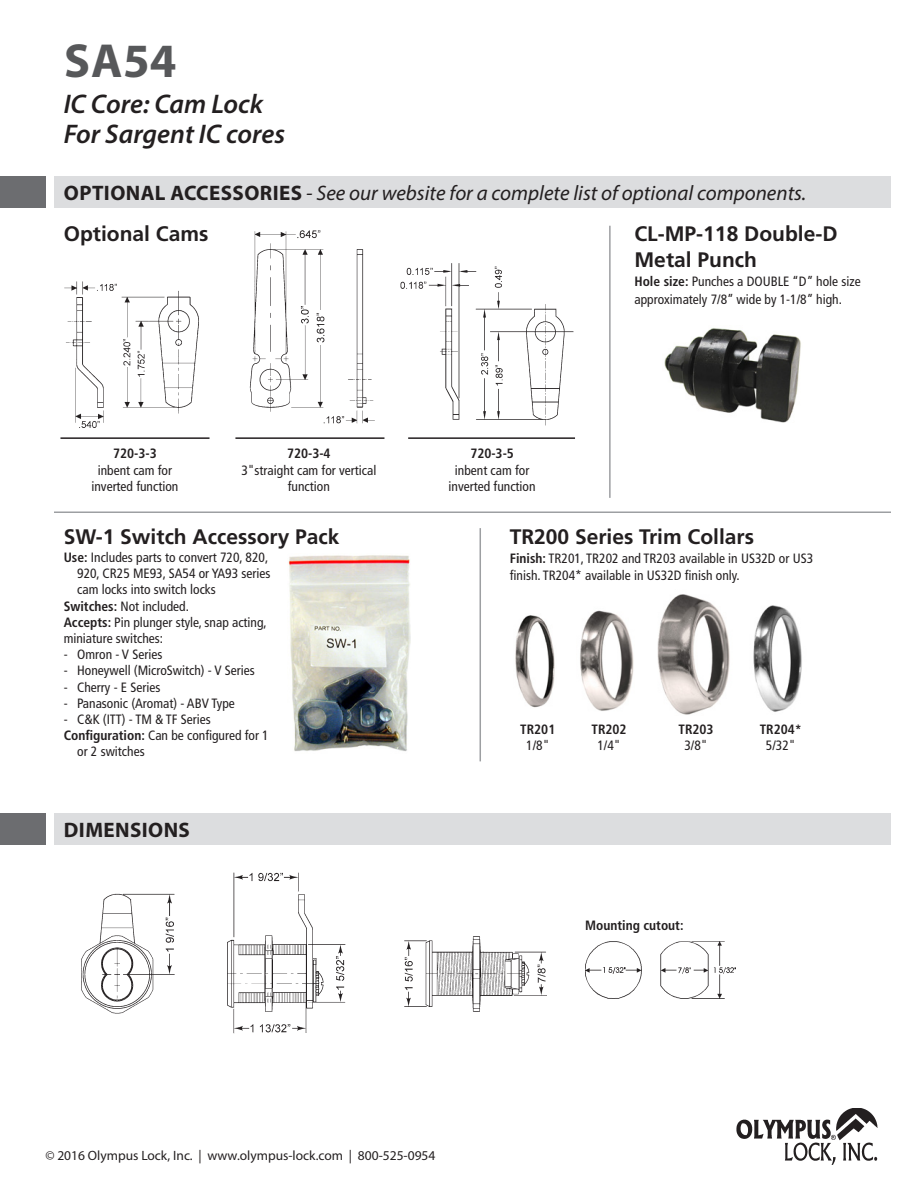
<style>
.page{position:relative;width:918px;height:1188px;background:#fff}
.page>*{position:absolute;margin:0;border:0;box-sizing:border-box;transform-origin:0 0}
.t1{font:700 48px "Myriad Pro";color:#57585a}
.t2{font:italic 600 27px/30px "Myriad Pro";color:#231f20}
.Reg_Bold_9_pt{font:700 21px/25.2px "Frutiger LT Std";color:#231f20}
.t3{font:italic 21px "Myriad Pro";color:#231f20}
.t4{font:700 21px "Myriad Pro";letter-spacing:.02em;color:#231f20}
.t5{font:condensed 13.5px/16.2px "Frutiger LT Std";color:#231f20}
.t6{font:700 condensed 13.5px/16.2px "Frutiger LT Std";color:#231f20;text-align:center}
.t7{font:13.5px "Myriad Pro";color:#231f20}
.s1{font-weight:700;font-style:normal}
.s2{font-weight:700}
.s3{font-weight:400}
</style>
<div class="page">
<div style="left:54px;top:176px;width:837px;height:32px;background:#dcdddf"></div>
<div style="left:54px;top:813px;width:837px;height:32px;background:#dcdddf"></div>
<div style="left:0;top:813px;width:45px;height:32px;background:#6c6d70"></div>
<div style="left:0;top:176px;width:45px;height:32px;background:#6c6d70"></div>
<img style="left:737px;top:1108px;width:141px;height:57px">
<img style="left:404px;top:936px;width:143px;height:76px">
<img style="left:585px;top:941px;width:151px;height:58px">
<hr style="left:60px;top:437px;width:150px;height:2px;background:#231f20">
<img style="left:65px;top:281px;width:134px;height:147px">
<img style="left:249px;top:230px;width:126px;height:194px">
<img style="left:400px;top:263px;width:174px;height:163px">
<hr style="left:235px;top:437px;width:149px;height:2px;background:#231f20">
<hr style="left:408px;top:437px;width:167px;height:2px;background:#231f20">
<hr style="left:54px;top:512px;width:837px;height:1px;background:#9d9fa2">
<img style="left:288px;top:555px;width:122px;height:196px">
<img style="left:664px;top:328px;width:137px;height:95px">
<hr style="left:480px;top:528px;width:1px;height:233px;background:#9d9fa2">
<img style="left:515px;top:615px;width:40px;height:93px">
<img style="left:580px;top:610px;width:54px;height:101px">
<img style="left:753px;top:605px;width:49px;height:107px">
<img style="left:657px;top:594px;width:73px;height:121px">
<hr style="left:609px;top:226px;width:2px;height:272px;background:#9d9fa2">
<img style="left:227px;top:872px;width:119px;height:162px">
<img style="left:81px;top:893px;width:94px;height:121px">
<p class="t1" style="left:64px;top:29px;width:114px">SA54</p>
<p class="t2" style="left:64px;top:88px;width:223px">IC Core: Cam Lock<br>For Sargent IC cores</p>
<p class="t3" style="left:64px;top:180px;width:744px"><span class="s1">OPTIONAL ACCESSORIES</span> - See our website for a complete list of optional components.</p>
<p class="Reg_Bold_9_pt" style="left:64px;top:222px;width:146px">Optional Cams</p>
<p class="Reg_Bold_9_pt" style="left:634px;top:222px;width:205px">CL-MP-118 Double-D<br>Metal Punch</p>
<p class="t5" style="left:634px;top:273px;width:228px;line-height:18px"><span class="s2">Hole size:</span> Punches a DOUBLE “D” hole size approximately 7/8” wide by 1-1/8” high.</p>
<p class="t6" style="left:113px;top:446px;width:45px">720-3-3</p>
<p class="t5" style="left:98px;top:462px;width:76px">inbent cam for</p>
<p class="t5" style="left:91px;top:478px;width:88px">inverted function</p>
<p class="t6" style="left:287px;top:446px;width:45px">720-3-4</p>
<p class="t5" style="left:241px;top:462px;width:136px;text-align:center">3"straight cam for vertical function</p>
<p class="t6" style="left:470px;top:446px;width:45px">720-3-5</p>
<p class="t5" style="left:449px;top:462px;width:88px;text-align:center">inbent cam for inverted function</p>
<p class="Reg_Bold_9_pt" style="left:64px;top:524px;width:277px">SW-1 Switch Accessory Pack</p>
<p class="t5" style="left:77px;top:549px;width:195px;text-indent:-14px"><span class="s2">Use:</span> Includes parts to convert 720, 820,<br>920, CR25 ME93, SA54 or YA93 series cam locks into switch locks</p>
<p class="t5" style="left:64px;top:598px;width:127px"><span class="s2">Switches:</span> Not included.</p>
<p class="t5" style="left:64px;top:614px;width:205px"><span class="s2">Accepts:</span> Pin plunger style, snap acting, miniature switches:</p>
<p class="t5" style="left:64px;top:647px;width:100px">- Omron - V Series</p>
<p class="t5" style="left:64px;top:663px;width:193px">- Honeywell (MicroSwitch) - V Series</p>
<p class="t5" style="left:64px;top:679px;width:98px">- Cherry - E Series</p>
<p class="t5" style="left:64px;top:695px;width:173px">- Panasonic (Aromat) - ABV Type</p>
<p class="t5" style="left:64px;top:711px;width:149px">- C&amp;K (ITT) - TM &amp; TF Series</p>
<p class="t5" style="left:77px;top:728px;width:193px;text-indent:-14px"><span class="s2">Configuration:</span> Can be configured for 1 or 2 switches</p>
<p class="t6" style="left:520px;top:721px;width:37px">TR201<br><span class="s3">1/8"</span></p>
<p class="t6" style="left:592px;top:721px;width:37px">TR202</p>
<p class="Reg_Bold_9_pt" style="left:510px;top:524px;width:246px">TR200 Series Trim Collars</p>
<p class="t5" style="left:510px;top:551px;width:305px"><span class="s2">Finish:</span> TR201, TR202 and TR203 available in US32D or US3 finish. TR204* available in US32D finish only.</p>
<p class="t6" style="left:679px;top:721px;width:37px">TR203</p>
<p class="t5" style="left:684px;top:737px;width:25px">3/8"</p>
<p class="t6" style="left:760px;top:721px;width:44px">TR204*</p>
<p class="t5" style="left:766px;top:737px;width:31px">5/32"</p>
<p class="t5" style="left:598px;top:737px;width:25px">1/4"</p>
<p class="t4" style="left:64px;top:816px;width:128px">DIMENSIONS</p>
<p class="t7" style="left:45px;top:1147px;width:392px">© 2016 Olympus Lock, Inc. | www.olympus-lock.com | 800-525-0954</p>
<p class="t6" style="left:585px;top:917px;width:100px">Mounting cutout:</p>
</div>
